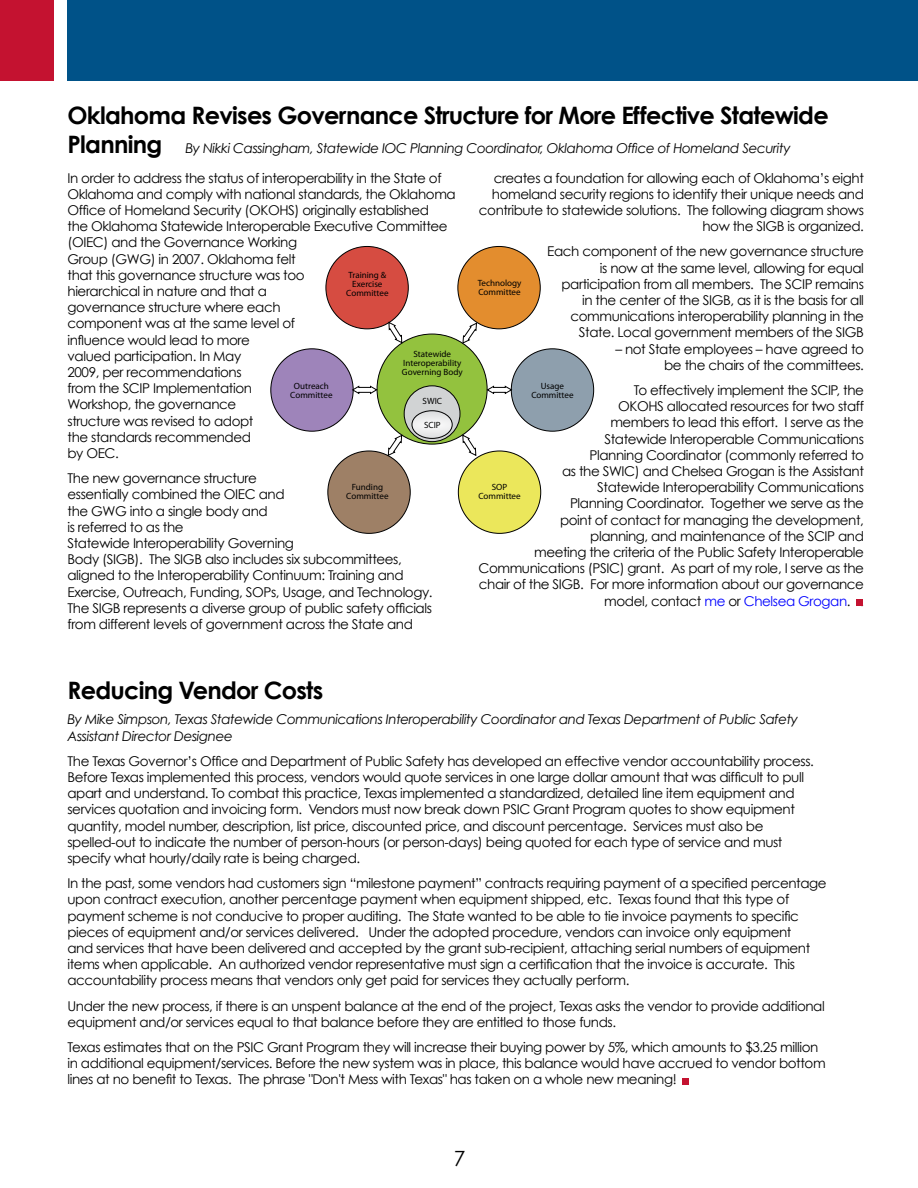
<style>
.page{position:relative;width:918px;height:1188px;background:#fff}
.page>*{position:absolute;margin:0;border:0;box-sizing:border-box;transform-origin:0 0}
.t1{font:700 24px "Century Gothic";letter-spacing:-.03em;color:#000}
.t2{font:21px "Century Gothic";color:#000}
.t3{font:13.5px/16.2px "Century Gothic";letter-spacing:-.03em;color:#000}
.t4{font:italic 13.5px/16.2px "Century Gothic";letter-spacing:-.03em;color:#000}
.t5{font:9px/9px "Myriad Pro";color:#000;text-align:center}
.s1{font-weight:700;font-style:normal;font-size:24px}
.s2{color:#00f}
</style>
<div class="page">
<div style="left:0;top:0;width:54px;height:81px;background:#c41230"></div>
<div style="left:68px;top:0;width:850px;height:81px;background:#005288"></div>
<div style="left:326px;top:246px;width:82px;height:83px;background:#d64c41;border-radius:50%"></div>
<div style="left:326px;top:246px;width:83px;height:83px;border:1px solid #000;border-radius:50%"></div>
<div style="left:458px;top:246px;width:82px;height:83px;background:#e38d2e;border-radius:50%"></div>
<div style="left:458px;top:246px;width:83px;height:83px;border:1px solid #000;border-radius:50%"></div>
<div style="left:511px;top:349px;width:83px;height:82px;background:#8e9fad;border-radius:50%"></div>
<div style="left:271px;top:349px;width:82px;height:82px;background:#9e84ba;border-radius:50%"></div>
<div style="left:458px;top:451px;width:83px;height:82px;background:#ebe75b;border-radius:50%"></div>
<div style="left:458px;top:451px;width:83px;height:83px;border:1px solid #000;border-radius:50%"></div>
<div style="left:328px;top:451px;width:82px;height:82px;background:#9e8066;border-radius:50%"></div>
<div style="left:328px;top:451px;width:83px;height:83px;border:1px solid #000;border-radius:50%"></div>
<div style="left:377px;top:334px;width:110px;height:110px;background:#93c23e;border-radius:50%"></div>
<div style="left:404px;top:386px;width:56px;height:56px;background:#d1d3d4;border-radius:50%"></div>
<div style="left:404px;top:386px;width:56px;height:56px;border:1px solid #000;border-radius:50%"></div>
<svg style="left:412px;top:411px;width:40px;height:27px"></svg>
<div style="left:412px;top:410px;width:40px;height:29px;border:1px solid #000;border-radius:50%"></div>
<svg style="left:486px;top:385px;width:27px;height:9px"></svg>
<svg style="left:352px;top:385px;width:26px;height:9px"></svg>
<svg style="left:388px;top:321px;width:15px;height:23px"></svg>
<svg style="left:462px;top:322px;width:15px;height:22px"></svg>
<svg style="left:462px;top:434px;width:15px;height:22px"></svg>
<svg style="left:388px;top:435px;width:14px;height:21px"></svg>
<div style="left:857px;top:599px;width:6px;height:7px;background:#c41230"></div>
<div style="left:682px;top:1078px;width:7px;height:7px;background:#c41230"></div>
<h1 class="t1" style="left:68px;top:100px;width:763px">Oklahoma Revises Governance Structure for More Effective Statewide</h1>
<p class="t4" style="left:68px;top:139px;width:725px"><span class="s1">Planning</span> By Nikki Cassingham, Statewide IOC Planning Coordinator, Oklahoma Office of Homeland Security</p>
<p class="t3" style="left:68px;top:170px;width:390px">In order to address the status of interoperability in the State of Oklahoma and comply with national standards, the Oklahoma Office of Homeland Security (OKOHS) originally established<br>the Oklahoma Statewide Interoperable Executive Committee (OIEC) and the Governance Working<br>Group (GWG) in 2007. Oklahoma felt<br>that this governance structure was too<br>hierarchical in nature and that a<br>governance structure where each<br>component was at the same level of<br>influence would lead to more<br>valued participation. In May<br>2009, per recommendations<br>from the SCIP Implementation<br>Workshop, the governance<br>structure was revised to adopt<br>the standards recommended<br>by OEC.</p>
<p class="t3" style="left:68px;top:470px;width:367px">The new governance structure<br>essentially combined the OIEC and<br>the GWG into a single body and<br>is referred to as the<br>Statewide Interoperability Governing<br>Body (SIGB). The SIGB also includes six subcommittees, aligned to the Interoperability Continuum: Training and Exercise, Outreach, Funding, SOPs, Usage, and Technology.<br>The SIGB represents a diverse group of public safety officials from different levels of government across the State and</p>
<p class="t3" style="left:479px;top:170px;width:387px;text-align:right">creates a foundation for allowing each of Oklahoma’s eight homeland security regions to identify their unique needs and contribute to statewide solutions. The following diagram shows how the SIGB is organized.</p>
<p class="t3" style="left:547px;top:243px;width:318px;text-align:right">Each component of the new governance structure is now at the same level, allowing for equal participation from all members. The SCIP remains<br>in the center of the SIGB, as it is the basis for all communications interoperability planning in the State. Local government members of the SIGB</p>
<p class="t3" style="left:615px;top:341px;width:250px;text-align:right">– not State employees – have agreed to be the chairs of the committees.</p>
<p class="t3" style="left:478px;top:382px;width:387px;text-align:right">To effectively implement the SCIP, the<br>OKOHS allocated resources for two staff<br>members to lead this effort. I serve as the<br>Statewide Interoperable Communications<br>Planning Coordinator (commonly referred to<br>as the SWIC) and Chelsea Grogan is the Assistant<br>Statewide Interoperability Communications<br>Planning Coordinator. Together we serve as the<br>point of contact for managing the development,<br>planning, and maintenance of the SCIP and<br>meeting the criteria of the Public Safety Interoperable Communications (PSIC) grant. As part of my role, I serve as the chair of the SIGB. For more information about our governance model, contact <span class="s2">me</span> or <span class="s2">Chelsea Grogan</span>. .</p>
<p class="t5" style="left:346px;top:270px;width:44px">Training &amp;<br>Exercise<br>Committee</p>
<p class="t5" style="left:478px;top:278px;width:45px;text-align:left">Technology<br>Committee</p>
<p class="t5" style="left:402px;top:349px;width:62px">Statewide<br>Interoperability<br>Governing Body</p>
<p class="t5" style="left:423px;top:396px;width:21px">SWIC</p>
<p class="t5" style="left:424px;top:420px;width:18px">SCIP</p>
<p class="t5" style="left:290px;top:382px;width:44px">Outreach<br>Committee</p>
<p class="t5" style="left:531px;top:382px;width:44px">Usage<br>Committee</p>
<p class="t5" style="left:346px;top:482px;width:44px">Funding<br>Committee</p>
<p class="t5" style="left:478px;top:482px;width:44px">SOP<br>Committee</p>
<h1 class="t1" style="left:68px;top:675px;width:257px">Reducing Vendor Costs</h1>
<p class="t4" style="left:68px;top:711px;width:732px">By Mike Simpson, Texas Statewide Communications Interoperability Coordinator and Texas Department of Public Safety<br>Assistant Director Designee</p>
<p class="t3" style="left:68px;top:753px;width:748px">The Texas Governor’s Office and Department of Public Safety has developed an effective vendor accountability process.<br>Before Texas implemented this process, vendors would quote services in one large dollar amount that was difficult to pull apart and understand. To combat this practice, Texas implemented a standardized, detailed line item equipment and services quotation and invoicing form. Vendors must now break down PSIC Grant Program quotes to show equipment quantity, model number, description, list price, discounted price, and discount percentage. Services must also be spelled-out to indicate the number of person-hours (or person-days) being quoted for each type of service and must specify what hourly/daily rate is being charged.</p>
<p class="t3" style="left:68px;top:875px;width:761px">In the past, some vendors had customers sign “milestone payment” contracts requiring payment of a specified percentage upon contract execution, another percentage payment when equipment shipped, etc. Texas found that this type of payment scheme is not conducive to proper auditing. The State wanted to be able to tie invoice payments to specific pieces of equipment and/or services delivered. Under the adopted procedure, vendors can invoice only equipment<br>and services that have been delivered and accepted by the grant sub-recipient, attaching serial numbers of equipment items when applicable. An authorized vendor representative must sign a certification that the invoice is accurate. This accountability process means that vendors only get paid for services they actually perform.</p>
<p class="t3" style="left:68px;top:997px;width:759px">Under the new process, if there is an unspent balance at the end of the project, Texas asks the vendor to provide additional equipment and/or services equal to that balance before they are entitled to those funds.</p>
<p class="t3" style="left:68px;top:1039px;width:760px">Texas estimates that on the PSIC Grant Program they will increase their buying power by 5%, which amounts to $3.25 million in additional equipment/services. Before the new system was in place, this balance would have accrued to vendor bottom lines at no benefit to Texas. The phrase "Don't Mess with Texas" has taken on a whole new meaning!</p>
<h2 class="t2" style="left:454px;top:1146px;width:13px">7</h2>
</div>
